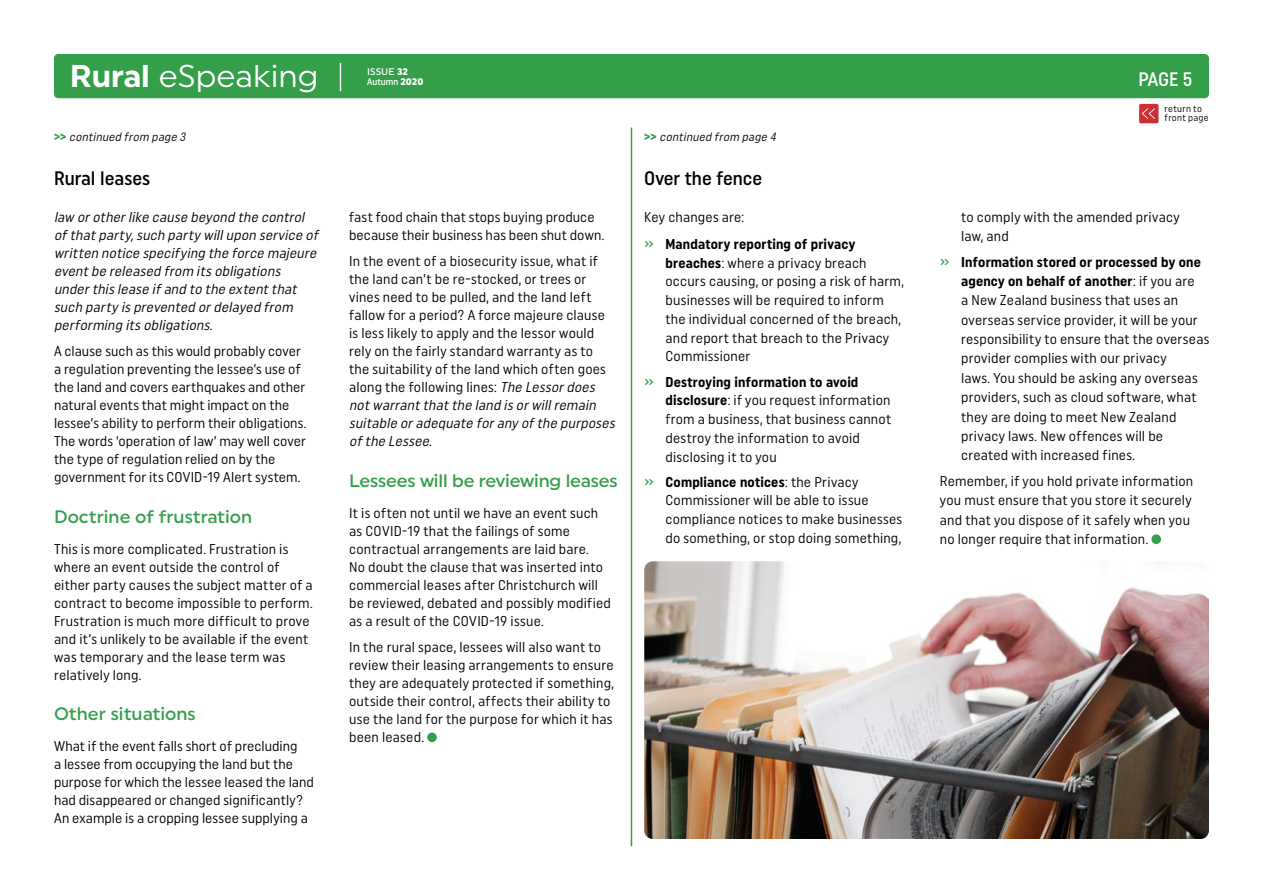
<style>
.page{position:relative;width:1263px;height:893px;background:#fff}
.page>*{position:absolute;margin:0;border:0;box-sizing:border-box;transform-origin:0 0}
.t1{font:31.5px "Uniform";color:#fff}
.t2{font:500 19.5px "Uniform Condensed";color:#000}
.t3{font:500 19.5px "Uniform Condensed";color:#fff}
.t4{font:500 18px "Uniform";letter-spacing:-.01em;color:#349e49}
.t5{font:14.25px/18px "Uniform Condensed";letter-spacing:.015em;color:#000}
.t6{font:italic 14.25px/18px "Uniform Condensed";color:#000}
.t7{font:700 14.25px/27.3px "Uniform Condensed";letter-spacing:.015em;color:#000}
.t8{font:italic 12px "Uniform Condensed";color:#000}
.t9{font:9.6px/9px "Uniform Condensed";letter-spacing:.03em;color:#000}
.t10{font:500 9.6px "Uniform Condensed";color:#fff}
.t11{font:500 9.6px "Uniform";color:#fff}
.s1{font-weight:700}
.s2{font-weight:900}
.s3{font-family:"Uniform";font-weight:900}
.s4{font-weight:900;font-style:normal;color:#349e49}
.s5{font-style:italic}
.s6{font-weight:400}
.s7{font-weight:500;color:#349e49}
</style>
<div class="page">
<div style="left:1139px;top:104px;width:19px;height:19px;background:#cd2f36;border-radius:2px"></div>
<svg style="left:1142px;top:108px;width:13px;height:11px"></svg>
<div style="left:54px;top:54px;width:1155px;height:44px;background:#349e49;border-radius:4px"></div>
<svg style="left:340px;top:63px;width:1px;height:28px"></svg>
<hr style="left:631px;top:128px;width:1px;height:718px;background:#349e49">
<div style="left:427px;top:733px;width:10px;height:9px;background:#349e49;border-radius:50%"></div>
<div style="left:1151px;top:534px;width:10px;height:10px;background:#349e49;border-radius:50%"></div>
<img style="left:644px;top:561px;width:565px;height:278px">
<h1 class="t1" style="left:70px;top:57px;width:250px"><span class="s1">Rural</span> eSpeaking</h1>
<p class="t11" style="left:367px;top:65px;width:42px">ISSUE <span class="s2">32</span></p>
<p class="t10" style="left:367px;top:76px;width:58px">Autumn <span class="s3">2020</span></p>
<h2 class="t3" style="left:1138px;top:67px;width:55px">PAGE 5</h2>
<p class="t8" style="left:54px;top:129px;width:136px"><span class="s4">&gt; &gt;</span> continued from page 3</p>
<p class="t8" style="left:644px;top:129px;width:136px"><span class="s4">&gt; &gt;</span> continued from page 4</p>
<h2 class="t2" style="left:54px;top:166px;width:97px">Rural leases</h2>
<h2 class="t2" style="left:644px;top:166px;width:120px">Over the fence</h2>
<p class="t6" style="left:54px;top:207px;width:269px">law orotherlike cause beyond the control ofthatparty,such party willupon service of written notice specifying the force majeure eventbe released from itsobligations underthislease ifand to the extentthat such party isprevented ordelayed from performing itsobligations.</p>
<p class="t5" style="left:54px;top:342px;width:254px">A clause such as this would probably cover a regulation preventing the lessee’s use of the land and covers earthquakes and other natural events that might impact on the lessee’s ability to perform their obligations.<br>The words ‘operation of law’ may well cover the type of regulation relied on by the government for its COVID-19 Alert system.</p>
<p class="t4" style="left:54px;top:506px;width:200px">Doctrine of frustration</p>
<p class="t5" style="left:54px;top:539px;width:260px">This is more complicated. Frustration is where an event outside the control of either party causes the subject matter of a contract to become impossible to perform.<br>Frustration is much more difficult to prove and it’s unlikely to be available if the event was temporary and the lease term was relatively long.</p>
<p class="t4" style="left:54px;top:703px;width:143px">Other situations</p>
<p class="t5" style="left:54px;top:737px;width:261px">What if the event falls short of precluding<br>a lessee from occupying the land but the purpose for which the lessee leased the land had disappeared or changed significantly?<br>An example is a cropping lessee supplying a</p>
<p class="t5" style="left:349px;top:207px;width:257px">fast food chain that stops buying produce because their business has been shut down.</p>
<p class="t5" style="left:349px;top:252px;width:270px">In the event of a biosecurity issue, what if the land can’t be re-stocked, or trees or vines need to be pulled, and the land left fallow for a period? A force majeure clause<br>is less likely to apply and the lessor would rely on the fairly standard warranty as to<br>the suitability of the land which often goes along the following lines: <span class="s5">The Lessordoes notwarrantthatthe land isorwillremain suitable oradequate forany ofthe purposes ofthe Lessee.</span></p>
<p class="t4" style="left:349px;top:470px;width:270px">Lessees will be reviewing leases</p>
<p class="t5" style="left:349px;top:503px;width:263px">It is often not until we have an event such as COVID-19 that the failings of some contractual arrangements are laid bare.<br>No doubt the clause that was inserted into commercial leases after Christchurch will be reviewed, debated and possibly modified as a result of the COVID-19 issue.</p>
<p class="t5" style="left:349px;top:638px;width:266px">In the rural space, lessees will also want to review their leasing arrangements to ensure they are adequately protected if something, outside their control, affects their ability to use the land for the purpose for which it has been leased.</p>
<p class="t7" style="left:644px;top:203px;width:212px"><span class="s6">Key changes are:<br></span><span class="s7">»</span> Mandatory reporting of privacy</p>
<p class="t5" style="left:665px;top:253px;width:240px;line-height:18.8px"><span class="s1">breaches</span>: where a privacy breach occurs causing, or posing a risk of harm, businesses will be required to inform the individual concerned of the breach, and report that breach to the Privacy Commissioner</p>
<p class="t5" style="left:665px;top:372px;width:227px;line-height:18.8px;text-indent:-21px"><span class="s7">»</span> <span class="s1">Destroying information to avoid disclosure</span>: if you request information from a business, that business cannot destroy the information to avoid disclosing it to you</p>
<p class="t5" style="left:665px;top:472px;width:238px;line-height:18.8px;text-indent:-21px"><span class="s7">»</span> <span class="s1">Compliance notices</span>: the Privacy Commissioner will be able to issue compliance notices to make businesses do something, or stop doing something,</p>
<p class="t9" style="left:1164px;top:104px;width:46px">return to front page</p>
<p class="t5" style="left:961px;top:207px;width:220px;line-height:19.4px">to comply with the amended privacy law, and</p>
<p class="t5" style="left:961px;top:252px;width:250px;line-height:19.4px;text-indent:-21px"><span class="s7">»</span> <span class="s1">Information stored or processed by one agency on behalf of another</span>: if you are<br>a New Zealand business that uses an overseas service provider, it will be your responsibility to ensure that the overseas provider complies with our privacy<br>laws. You should be asking any overseas providers, such as cloud software, what they are doing to meet New Zealand privacy laws. New offences will be created with increased fines.</p>
<p class="t5" style="left:940px;top:471px;width:255px;line-height:19.4px">Remember, if you hold private information you must ensure that you store it securely and that you dispose of it safely when you no longer require that information.</p>
</div>
